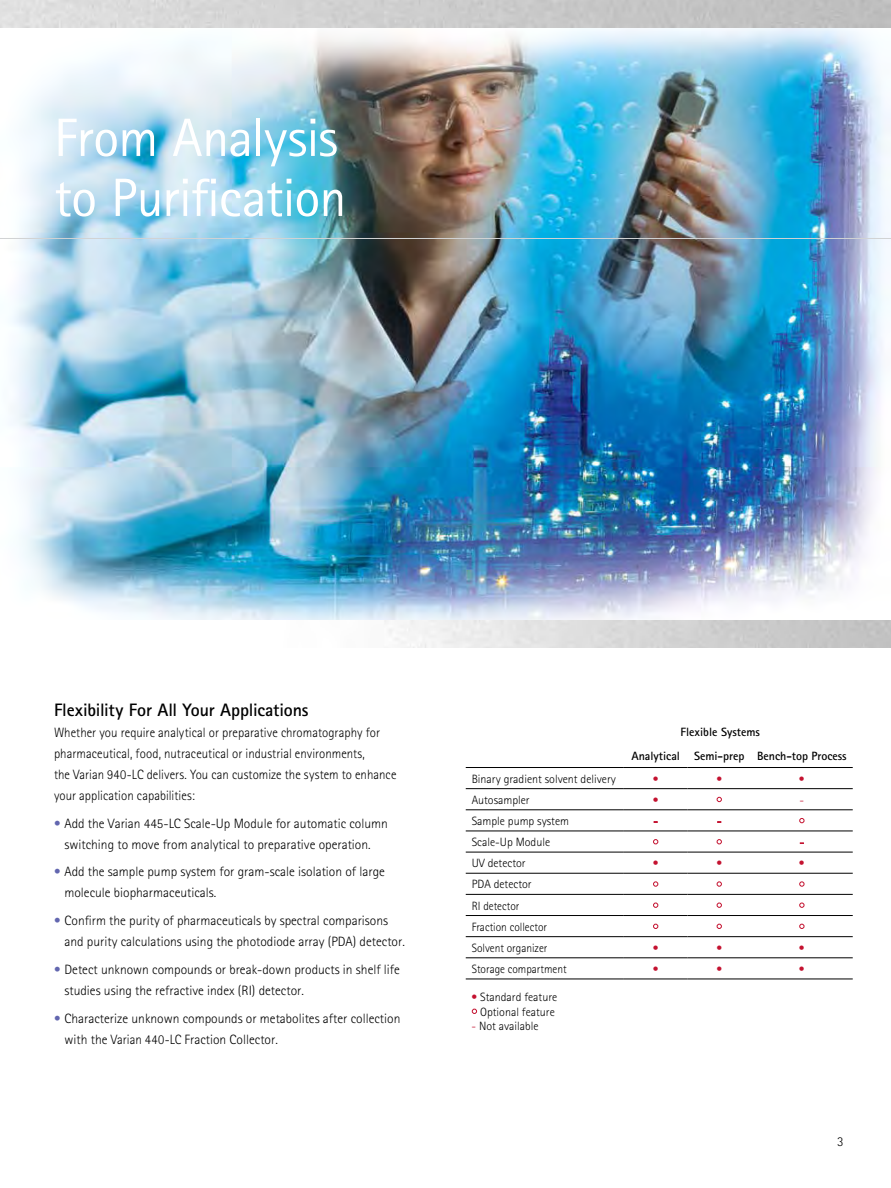
<style>
.page{position:relative;width:891px;height:1188px;background:#fff}
.page>*{position:absolute;margin:0;border:0;box-sizing:border-box;transform-origin:0 0}
.t1{font:54px/60px "Rotis Sans Serif";letter-spacing:-.015em;color:#fff}
.t2{font:700 18px "Rotis Sans Serif";letter-spacing:-.01em;color:#000}
.t3{font:300 13.5px/21px "Rotis Sans Serif";color:#000}
.t4{font:300 13.5px/21px "Rotis Sans Serif";color:#000;scale:.95 1}
.t5{font:300 12px/21.1px "Rotis Sans Serif";color:#000}
.t6{font:700 12px/23.5px "Rotis Sans Serif";color:#000}
.t7{font:300 12px "Rotis Sans Serif";color:#000;scale:.95 1}
.t8{font:300 12px "Rotis Sans Serif";color:#c41230}
.s1{color:#6266af}
.s2{color:#c41230}
</style>
<div class="page">
<img style="left:10px;top:28px;width:881px;height:593px">
<hr style="left:0;top:238px;width:891px;height:1px;background:#d1d3d4">
<hr style="left:466px;top:767px;width:158px;height:1px;background:#000">
<hr style="left:624px;top:767px;width:64px;height:1px;background:#000">
<hr style="left:688px;top:767px;width:63px;height:1px;background:#000">
<hr style="left:751px;top:767px;width:102px;height:1px;background:#000">
<hr style="left:466px;top:788px;width:158px;height:1px;background:#000">
<hr style="left:624px;top:788px;width:64px;height:1px;background:#000">
<hr style="left:688px;top:788px;width:63px;height:1px;background:#000">
<hr style="left:751px;top:788px;width:102px;height:1px;background:#000">
<hr style="left:466px;top:809px;width:158px;height:1px;background:#000">
<hr style="left:624px;top:809px;width:64px;height:1px;background:#000">
<hr style="left:688px;top:809px;width:63px;height:1px;background:#000">
<hr style="left:751px;top:809px;width:102px;height:1px;background:#000">
<hr style="left:466px;top:831px;width:158px;height:1px;background:#000">
<hr style="left:624px;top:831px;width:64px;height:1px;background:#000">
<hr style="left:688px;top:831px;width:63px;height:1px;background:#000">
<hr style="left:751px;top:831px;width:102px;height:1px;background:#000">
<hr style="left:466px;top:852px;width:158px;height:1px;background:#000">
<hr style="left:624px;top:852px;width:64px;height:1px;background:#000">
<hr style="left:688px;top:852px;width:63px;height:1px;background:#000">
<hr style="left:751px;top:852px;width:102px;height:1px;background:#000">
<hr style="left:466px;top:873px;width:158px;height:1px;background:#000">
<hr style="left:624px;top:873px;width:64px;height:1px;background:#000">
<hr style="left:688px;top:873px;width:63px;height:1px;background:#000">
<hr style="left:751px;top:873px;width:102px;height:1px;background:#000">
<hr style="left:466px;top:894px;width:158px;height:1px;background:#000">
<hr style="left:624px;top:894px;width:64px;height:1px;background:#000">
<hr style="left:688px;top:894px;width:63px;height:1px;background:#000">
<hr style="left:751px;top:894px;width:102px;height:1px;background:#000">
<hr style="left:466px;top:915px;width:158px;height:1px;background:#000">
<hr style="left:624px;top:915px;width:64px;height:1px;background:#000">
<hr style="left:688px;top:915px;width:63px;height:1px;background:#000">
<hr style="left:751px;top:915px;width:102px;height:1px;background:#000">
<hr style="left:466px;top:936px;width:158px;height:1px;background:#000">
<hr style="left:624px;top:936px;width:64px;height:1px;background:#000">
<hr style="left:688px;top:936px;width:63px;height:1px;background:#000">
<hr style="left:751px;top:936px;width:102px;height:1px;background:#000">
<hr style="left:466px;top:957px;width:158px;height:1px;background:#000">
<hr style="left:624px;top:957px;width:64px;height:1px;background:#000">
<hr style="left:688px;top:957px;width:63px;height:1px;background:#000">
<hr style="left:751px;top:957px;width:102px;height:1px;background:#000">
<hr style="left:466px;top:979px;width:158px;height:1px;background:#000">
<hr style="left:624px;top:979px;width:64px;height:1px;background:#000">
<hr style="left:688px;top:979px;width:63px;height:1px;background:#000">
<hr style="left:751px;top:979px;width:102px;height:1px;background:#000">
<svg style="left:717px;top:797px;width:5px;height:5px"></svg>
<svg style="left:799px;top:818px;width:5px;height:5px"></svg>
<svg style="left:653px;top:839px;width:5px;height:5px"></svg>
<svg style="left:717px;top:839px;width:5px;height:5px"></svg>
<svg style="left:653px;top:882px;width:5px;height:5px"></svg>
<svg style="left:717px;top:882px;width:5px;height:5px"></svg>
<svg style="left:799px;top:882px;width:5px;height:5px"></svg>
<svg style="left:653px;top:903px;width:5px;height:5px"></svg>
<svg style="left:717px;top:903px;width:5px;height:5px"></svg>
<svg style="left:799px;top:903px;width:5px;height:5px"></svg>
<svg style="left:653px;top:924px;width:5px;height:5px"></svg>
<svg style="left:717px;top:924px;width:5px;height:5px"></svg>
<svg style="left:799px;top:924px;width:5px;height:5px"></svg>
<svg style="left:472px;top:1009px;width:5px;height:5px"></svg>
<h1 class="t1" style="left:54px;top:107px;width:294px">From Analysis to Purification</h1>
<h2 class="t2" style="left:54px;top:698px;width:256px">Flexibility For All Your Applications</h2>
<p class="t4" style="left:54px;top:722px;width:362px">Whether you require analytical or preparative chromatography for pharmaceutical, food, nutraceutical or industrial environments,<br>the Varian 940-LC delivers. You can customize the system to enhance your application capabilities:</p>
<p class="t3" style="left:54px;top:813px;width:335px;text-align:center"><span class="s1">•</span> Add the Varian 445-LC Scale-Up Module for automatic column switching to move from analytical to preparative operation.</p>
<p class="t3" style="left:64px;top:861px;width:322px;text-indent:-10px"><span class="s1">•</span> Add the sample pump system for gram-scale isolation of large molecule biopharmaceuticals.</p>
<p class="t3" style="left:64px;top:910px;width:342px;text-indent:-10px"><span class="s1">•</span> Confirm the purity of pharmaceuticals by spectral comparisons and purity calculations using the photodiode array (PDA) detector.</p>
<p class="t3" style="left:64px;top:959px;width:337px;text-indent:-10px"><span class="s1">•</span> Detect unknown compounds or break-down products in shelf life studies using the refractive index (RI) detector.</p>
<p class="t3" style="left:64px;top:1008px;width:337px;text-indent:-10px"><span class="s1">•</span> Characterize unknown compounds or metabolites after collection with the Varian 440-LC Fraction Collector.</p>
<p class="t6" style="left:631px;top:720px;width:217px;text-indent:49px">Flexible Systems<br>Analytical Semi-prep Bench-top Process</p>
<p class="t5" style="left:472px;top:768px;width:146px">Binary gradient solvent delivery</p>
<p class="t8" style="left:653px;top:772px;width:7px">•</p>
<p class="t8" style="left:716px;top:772px;width:7px">•</p>
<p class="t8" style="left:799px;top:772px;width:7px">•</p>
<p class="t5" style="left:472px;top:789px;width:59px">Autosampler</p>
<p class="t8" style="left:653px;top:793px;width:7px">•</p>
<p class="t8" style="left:800px;top:793px;width:6px">-</p>
<p class="t5" style="left:472px;top:810px;width:99px">Sample pump system<br>Scale-Up Module<br>UV detector</p>
<p class="t8" style="left:653px;top:856px;width:7px">•</p>
<p class="t8" style="left:716px;top:856px;width:7px">•</p>
<p class="t8" style="left:799px;top:856px;width:7px">•</p>
<p class="t5" style="left:472px;top:874px;width:77px">PDA detector<br>RI detector<br>Fraction collector<br>Solvent organizer</p>
<p class="t8" style="left:653px;top:941px;width:7px">•</p>
<p class="t8" style="left:716px;top:941px;width:7px">•</p>
<p class="t8" style="left:799px;top:941px;width:7px">•</p>
<p class="t7" style="left:472px;top:962px;width:101px">Storage compartment</p>
<p class="t8" style="left:653px;top:962px;width:7px">•</p>
<p class="t8" style="left:716px;top:962px;width:7px">•</p>
<p class="t8" style="left:799px;top:962px;width:7px">•</p>
<p class="t5" style="left:472px;top:990px;width:87px;line-height:14.4px;text-align:center"><span class="s2">•</span> Standard feature<br>Optional feature</p>
<p class="t5" style="left:472px;top:1015px;width:69px"><span class="s2">-</span> Not available</p>
<p class="t3" style="left:837px;top:1131px;width:8px">3</p>
</div>
